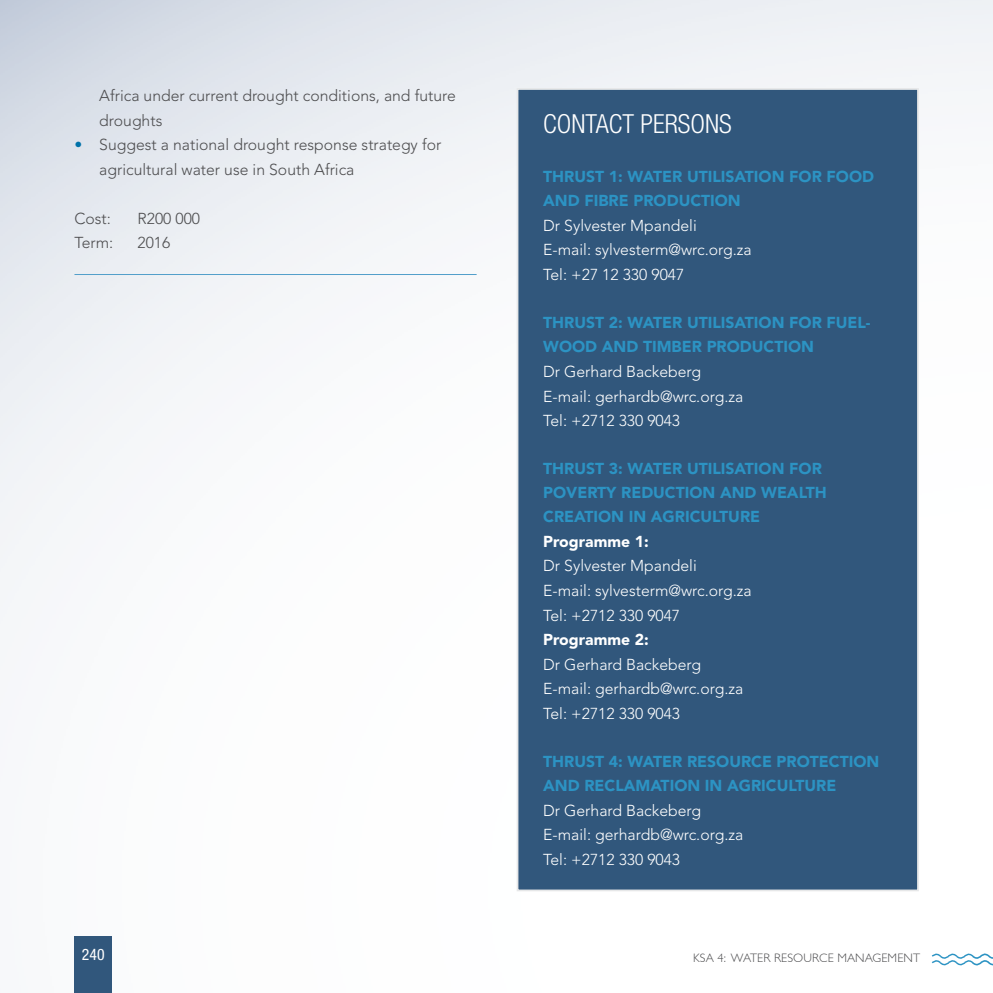
<style>
.page{position:relative;width:993px;height:993px;background:#fff}
.page>*{position:absolute;margin:0;border:0;box-sizing:border-box;transform-origin:0 0}
.t1{font:300 condensed 26.25px "Helvetica Neue LT Std";color:#fff}
.t2{font:300 15.75px/24.5px "Avenir LT Std";color:#fff}
.t3{font:900 15.75px/24.5px "Avenir LT Std";color:#2c93c3}
.t4{font:300 15.75px/24.5px "Avenir LT Std";color:#4d4d4f}
.t5{font:900 15.75px "Avenir LT Std";color:#fff}
.t6{font:condensed 15.75px "Helvetica Neue LT Std";color:#fff}
.t7{font:300 12.25px "Gill Sans";letter-spacing:.01em;color:#4d4d4f}
.s1{color:#0072a9}
</style>
<div class="page">
<div style="left:74px;top:935px;width:38px;height:57px;background:#31577c"></div>
<svg style="left:931px;top:953px;width:61px;height:13px"></svg>
<hr style="left:74px;top:274px;width:402px;height:1px;background:#529fca">
<div style="left:517px;top:89px;width:400px;height:801px;background:#31577c"></div>
<div style="left:516px;top:88px;width:402px;height:803px;border:2px solid #e6e7e8"></div>
<p class="t4" style="left:99px;top:84px;width:358px">Africa under current drought conditions, and future droughts</p>
<p class="t4" style="left:99px;top:133px;width:343px;text-indent:-25px"><span class="s1">•</span> Suggest a national drought response strategy for agricultural water use in South Africa</p>
<p class="t4" style="left:74px;top:206px;width:38px">Cost:</p>
<p class="t4" style="left:137px;top:206px;width:64px">R200 000</p>
<p class="t4" style="left:74px;top:231px;width:40px">Term:</p>
<p class="t4" style="left:137px;top:231px;width:34px">2016</p>
<h1 class="t1" style="left:543px;top:109px;width:190px">CONTACT PERSONS</h1>
<p class="t3" style="left:543px;top:164px;width:332px">THRUST 1: WATER UTILISATION FOR FOOD<br>AND FIBRE PRODUCTION</p>
<p class="t2" style="left:543px;top:213px;width:210px">Dr Sylvester Mpandeli<br>E-mail: sylvesterm@wrc.org.za<br>Tel: +27 12 330 9047</p>
<p class="t3" style="left:543px;top:310px;width:329px">THRUST 2: WATER UTILISATION FOR FUEL-<br>WOOD AND TIMBER PRODUCTION</p>
<p class="t2" style="left:543px;top:359px;width:201px">Dr Gerhard Backeberg<br>E-mail: gerhardb@wrc.org.za<br>Tel: +2712 330 9043</p>
<p class="t3" style="left:543px;top:456px;width:285px">THRUST 3: WATER UTILISATION FOR<br>POVERTY REDUCTION AND WEALTH<br>CREATION IN AGRICULTURE</p>
<p class="t5" style="left:543px;top:531px;width:107px">Programme 1:</p>
<p class="t2" style="left:543px;top:553px;width:210px">Dr Sylvester Mpandeli<br>E-mail: sylvesterm@wrc.org.za<br>Tel: +2712 330 9047</p>
<p class="t5" style="left:543px;top:629px;width:107px">Programme 2:</p>
<p class="t2" style="left:543px;top:651px;width:201px">Dr Gerhard Backeberg<br>E-mail: gerhardb@wrc.org.za<br>Tel: +2712 330 9043</p>
<p class="t3" style="left:543px;top:748px;width:337px">THRUST 4: WATER RESOURCE PROTECTION<br>AND RECLAMATION IN AGRICULTURE</p>
<p class="t2" style="left:543px;top:798px;width:201px">Dr Gerhard Backeberg<br>E-mail: gerhardb@wrc.org.za<br>Tel: +2712 330 9043</p>
<p class="t6" style="left:82px;top:944px;width:24px">240</p>
<p class="t7" style="left:693px;top:950px;width:228px">KSA 4: WATER RESOURCE MANAGEMENT</p>
</div>
